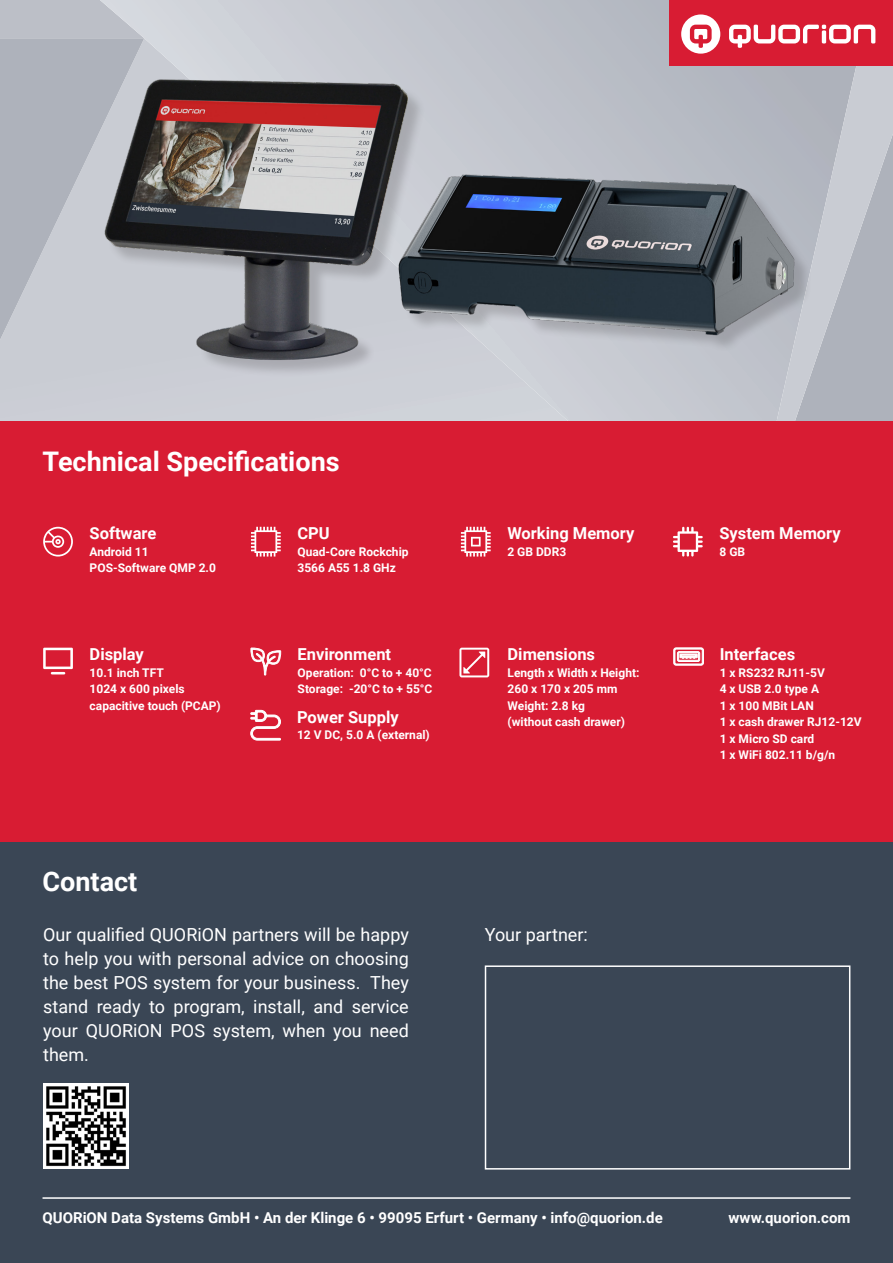
<style>
.page{position:relative;width:893px;height:1263px;background:#fff}
.page>*{position:absolute;margin:0;border:0;box-sizing:border-box;transform-origin:0 0}
.Überschrift_2{font:700 27px "Roboto";color:#fff}
.Fließtext{font:18px/24px "Roboto";color:#fff;text-align:justify}
.Überschrift_3{font:700 16.5px "Roboto";color:#fff}
.Impressum{font:700 15px "Roboto";color:#fff}
.Text_Tech_Data{font:700 12px/16.5px "Roboto";color:#fff}
</style>
<div class="page">
<div style="left:100px;top:0;width:235px;height:421px;background:#cdd0d7"></div>
<svg style="left:0;top:0;width:144px;height:33px;background:#c0c3cb"></svg>
<svg style="left:864px;top:65px;width:29px;height:356px;background:#b6b9c2"></svg>
<div style="left:0;top:842px;width:893px;height:421px;background:#3a4655"></div>
<div style="left:0;top:421px;width:893px;height:421px;background:#d81c33"></div>
<svg style="left:43px;top:527px;width:30px;height:29px"></svg>
<svg style="left:251px;top:527px;width:30px;height:29px"></svg>
<svg style="left:461px;top:527px;width:30px;height:29px"></svg>
<svg style="left:459px;top:648px;width:30px;height:29px"></svg>
<svg style="left:250px;top:647px;width:31px;height:29px"></svg>
<svg style="left:673px;top:527px;width:30px;height:29px"></svg>
<svg style="left:250px;top:710px;width:31px;height:30px"></svg>
<svg style="left:673px;top:647px;width:31px;height:19px"></svg>
<svg style="left:43px;top:648px;width:30px;height:26px"></svg>
<img style="left:335px;top:0;width:529px;height:421px">
<img style="left:0;top:33px;width:544px;height:373px">
<div style="left:670px;top:0;width:223px;height:65px;background:#d81c33"></div>
<svg style="left:729px;top:25px;width:146px;height:23px"></svg>
<svg style="left:681px;top:14px;width:39px;height:40px"></svg>
<hr style="left:43px;top:1197px;width:807px;height:2px;background:#fff">
<div style="left:485px;top:965px;width:365px;height:204px;background:#3a4655;border:2px solid #fff"></div>
<img style="left:43px;top:1083px;width:85px;height:85px">
<p class="Überschrift_2" style="left:43px;top:442px;width:299px">Technical Specifications</p>
<p class="Überschrift_3" style="left:90px;top:522px;width:68px">Software</p>
<p class="Text_Tech_Data" style="left:90px;top:543px;width:128px">Android 11<br>POS-Software QMP 2.0</p>
<p class="Überschrift_3" style="left:90px;top:643px;width:56px">Display</p>
<p class="Text_Tech_Data" style="left:90px;top:664px;width:76px">10.1 inch TFT</p>
<p class="Text_Tech_Data" style="left:90px;top:680px;width:97px">1024 x 600 pixels</p>
<p class="Text_Tech_Data" style="left:90px;top:697px;width:133px">capacitive touch (PCAP)</p>
<p class="Überschrift_3" style="left:297px;top:522px;width:34px">CPU</p>
<p class="Text_Tech_Data" style="left:297px;top:543px;width:113px">Quad-Core Rockchip</p>
<p class="Text_Tech_Data" style="left:297px;top:559px;width:100px">3566 A55 1.8 GHz</p>
<p class="Überschrift_3" style="left:298px;top:643px;width:95px">Environment</p>
<p class="Text_Tech_Data" style="left:298px;top:664px;width:136px">Operation: 0°C to + 40°C</p>
<p class="Text_Tech_Data" style="left:298px;top:680px;width:136px">Storage: -20°C to + 55°C</p>
<p class="Überschrift_3" style="left:297px;top:705px;width:103px">Power Supply</p>
<p class="Text_Tech_Data" style="left:297px;top:726px;width:134px">12 V DC, 5.0 A (external)</p>
<p class="Überschrift_2" style="left:43px;top:862px;width:96px">Contact</p>
<p class="Fließtext" style="left:43px;top:922px;width:367px">Our qualified QUORiON partners will be happy to help you with personal advice on choosing the best POS system for your business. They stand ready to program, install, and service your QUORiON POS system, when you need them.</p>
<p class="Überschrift_3" style="left:507px;top:522px;width:128px">Working Memory</p>
<p class="Text_Tech_Data" style="left:507px;top:543px;width:60px">2 GB DDR3</p>
<p class="Überschrift_3" style="left:508px;top:643px;width:89px">Dimensions</p>
<p class="Text_Tech_Data" style="left:508px;top:664px;width:133px">Length x Width x Height:</p>
<p class="Text_Tech_Data" style="left:508px;top:680px;width:111px">260 x 170 x 205 mm<br>Weight: 2.8 kg</p>
<p class="Text_Tech_Data" style="left:508px;top:713px;width:119px">(without cash drawer)</p>
<p class="Fließtext" style="left:485px;top:922px;width:105px">Your partner:</p>
<p class="Überschrift_3" style="left:719px;top:522px;width:123px">System Memory</p>
<p class="Text_Tech_Data" style="left:719px;top:543px;width:27px">8 GB</p>
<p class="Überschrift_3" style="left:720px;top:643px;width:77px">Interfaces</p>
<p class="Text_Tech_Data" style="left:720px;top:664px;width:107px">1 x RS232 RJ11-5V</p>
<p class="Text_Tech_Data" style="left:720px;top:680px;width:101px">4 x USB 2.0 type A</p>
<p class="Text_Tech_Data" style="left:720px;top:697px;width:96px">1 x 100 MBit LAN</p>
<p class="Text_Tech_Data" style="left:720px;top:713px;width:144px">1 x cash drawer RJ12-12V</p>
<p class="Text_Tech_Data" style="left:720px;top:730px;width:96px">1 x Micro SD card</p>
<p class="Text_Tech_Data" style="left:720px;top:746px;width:117px">1 x WiFi 802.11 b/g/n</p>
<p class="Impressum" style="left:43px;top:1207px;width:622px">QUORiON Data Systems GmbH • An der Klinge 6 • 99095 Erfurt • Germany • info@quorion.de</p>
<p class="Impressum" style="left:729px;top:1207px;width:123px">www.quorion.com</p>
</div>
